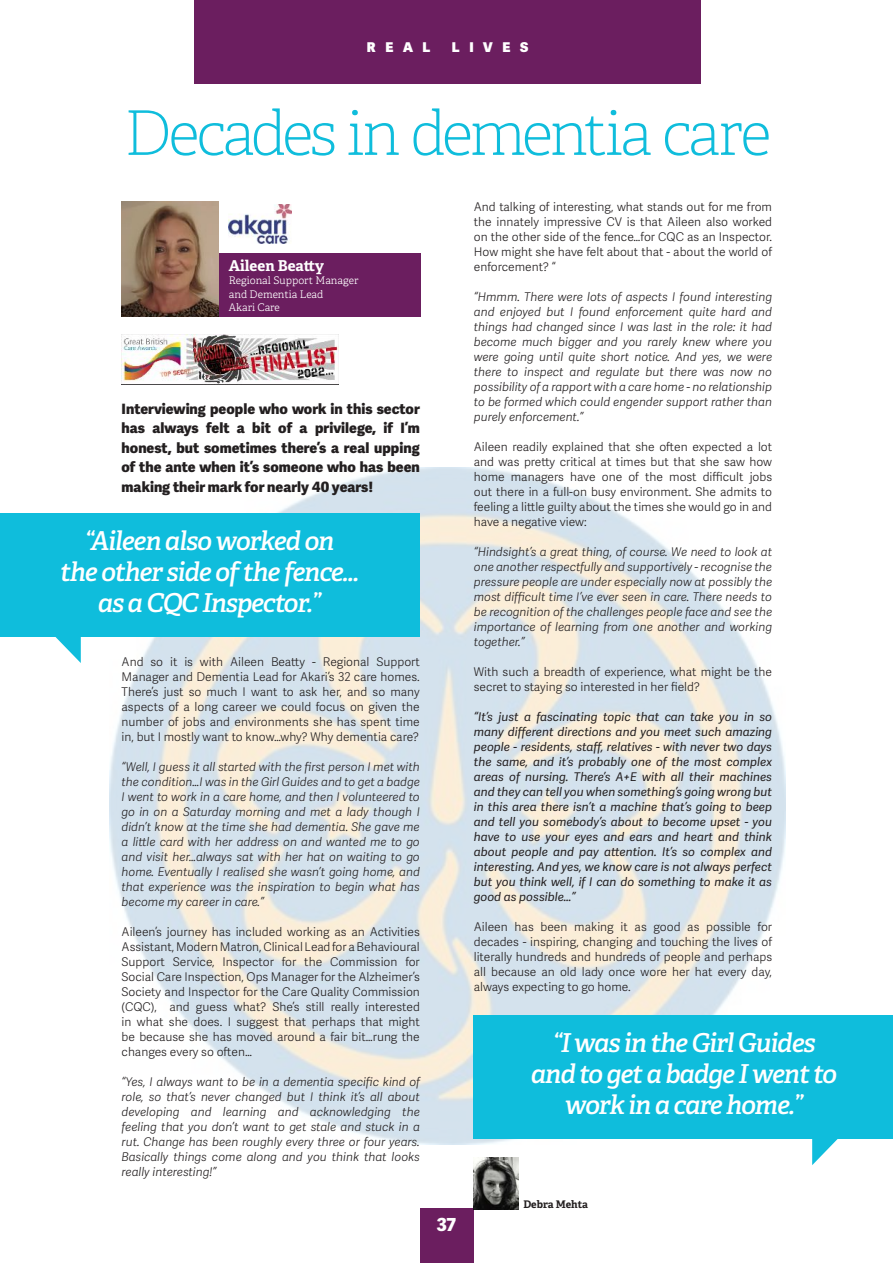
<style>
.page{position:relative;width:893px;height:1263px;background:#fff}
.page>*{position:absolute;margin:0;border:0;box-sizing:border-box;transform-origin:0 0}
.t1{font:100 61.5px "Adelle";letter-spacing:-.05em;color:#0fbddc}
.t2{font:italic 600 26.1px "Adelle";letter-spacing:-.04em;color:#fff}
.t3{font:800 18px "Adelle Sans";color:#fff}
.t4{font:700 15px "Adelle";color:#fff}
.t5{font:800 14.25px/19.5px "Adelle Sans";color:#231f20;text-align:justify}
.t6{font:800 13.5px "Adelle Sans";letter-spacing:.71em;color:#fff}
.t7{font:italic 300 12px/15px "Adelle Sans";color:#231f20;text-align:justify}
.t8{font:300 12px/15px "Adelle Sans";color:#231f20;text-align:justify}
.t9{font:italic 12px/15px "Adelle Sans";color:#231f20;text-align:justify}
.t10{font:300 10.5px "Adelle";color:#fff}
.t11{font:700 10.5px "Adelle";letter-spacing:-.01em;color:#231f20}
</style>
<div class="page">
<img style="left:109px;top:468px;width:677px;height:676px">
<div style="left:195px;top:0;width:506px;height:83px;background:#6b1e5f"></div>
<div style="left:420px;top:1209px;width:54px;height:54px;background:#6b1e5f"></div>
<img style="left:121px;top:334px;width:217px;height:50px">
<svg style="left:812px;top:1138px;width:54px;height:27px"></svg>
<div style="left:0;top:513px;width:420px;height:123px;background:#0fbddc"></div>
<div style="left:216px;top:253px;width:204px;height:64px;background:#6b1e5f"></div>
<img style="left:122px;top:202px;width:97px;height:115px">
<img style="left:228px;top:204px;width:64px;height:39px">
<img style="left:474px;top:1158px;width:44px;height:51px">
<svg style="left:27px;top:636px;width:54px;height:27px"></svg>
<div style="left:474px;top:1015px;width:419px;height:123px;background:#0fbddc"></div>
<p class="t6" style="left:367px;top:38px;width:65px">REAL</p>
<p class="t6" style="left:452px;top:38px;width:78px">LIVES</p>
<p class="t1" style="left:124px;top:96px;width:649px">Decades in dementia care</p>
<p class="t4" style="left:229px;top:256px;width:97px">Aileen Beatty</p>
<p class="t10" style="left:229px;top:274px;width:131px">Regional Support Manager</p>
<p class="t10" style="left:229px;top:287px;width:96px">and Dementia Lead</p>
<p class="t10" style="left:229px;top:301px;width:53px">Akari Care</p>
<p class="t5" style="left:122px;top:399px;width:300px">Interviewing people who work in this sector has always felt a bit of a privilege, if I’m honest, but sometimes there’s a real upping of the ante when it’s someone who has been making their mark for nearly 40 years!</p>
<p class="t2" style="left:85px;top:524px;width:251px">“Aileen also worked on</p>
<p class="t2" style="left:60px;top:555px;width:300px">the other side of the fence…</p>
<p class="t2" style="left:98px;top:586px;width:225px">as a CQC Inspector.”</p>
<p class="t8" style="left:122px;top:654px;width:300px">And so it is with Aileen Beatty - Regional Support Manager and Dementia Lead for Akari’s 32 care homes.<br>There’s just so much I want to ask her, and so many aspects of a long career we could focus on given the number of jobs and environments she has spent time in, but I mostly want to know…why? Why dementia care?</p>
<p class="t7" style="left:122px;top:759px;width:300px">“Well, I guess it all started with the first person I met with the condition…I was in the Girl Guides and to get a badge I went to work in a care home, and then I volunteered to go in on a Saturday morning and met a lady though I didn’t know at the time she had dementia. She gave me a little card with her address on and wanted me to go and visit her…always sat with her hat on waiting to go home. Eventually I realised she wasn’t going home, and that experience was the inspiration to begin what has become my career in care.”</p>
<p class="t8" style="left:122px;top:924px;width:300px">Aileen’s journey has included working as an Activities Assistant, Modern Matron, Clinical Lead for a Behavioural Support Service, Inspector for the Commission for Social Care Inspection, Ops Manager for the Alzheimer’s Society and Inspector for the Care Quality Commission (CQC), and guess what? She’s still really interested in what she does. I suggest that perhaps that might be because she has moved around a fair bit…rung the changes every so often…</p>
<p class="t7" style="left:122px;top:1074px;width:300px">“Yes, I always want to be in a dementia specific kind of role, so that’s never changed but I think it’s all about developing and learning and acknowledging the feeling that you don’t want to get stale and stuck in a rut. Change has been roughly every three or four years.<br>Basically things come along and you think that looks really interesting!”</p>
<p class="t3" style="left:437px;top:1213px;width:21px">37</p>
<p class="t8" style="left:474px;top:199px;width:300px">And talking of interesting, what stands out for me from the innately impressive CV is that Aileen also worked on the other side of the fence…for CQC as an Inspector.<br>How might she have felt about that - about the world of enforcement? “</p>
<p class="t7" style="left:474px;top:289px;width:300px">“Hmmm. There were lots of aspects I found interesting and enjoyed but I found enforcement quite hard and things had changed since I was last in the role: it had become much bigger and you rarely knew where you were going until quite short notice. And yes, we were there to inspect and regulate but there was now no possibility of a rapport with a care home - no relationship to be formed which could engender support rather than purely enforcement.”</p>
<p class="t8" style="left:474px;top:439px;width:300px">Aileen readily explained that she often expected a lot and was pretty critical at times but that she saw how home managers have one of the most difficult jobs out there in a full-on busy environment. She admits to feeling a little guilty about the times she would go in and have a negative view:</p>
<p class="t7" style="left:474px;top:544px;width:300px">“Hindsight’s a great thing, of course. We need to look at one another respectfully and supportively - recognise the pressure people are under especially now at possibly the most difficult time I’ve ever seen in care. There needs to be recognition of the challenges people face and see the importance of learning from one another and working together.”</p>
<p class="t8" style="left:474px;top:664px;width:300px">With such a breadth of experience, what might be the secret to staying so interested in her field?</p>
<p class="t9" style="left:474px;top:709px;width:300px">“It’s just a fascinating topic that can take you in so many different directions and you meet such amazing people - residents, staff, relatives - with never two days the same, and it’s probably one of the most complex areas of nursing. There’s A+E with all their machines and they can tell you when something’s going wrong but in this area there isn’t a machine that’s going to beep and tell you somebody’s about to become upset - you have to use your eyes and ears and heart and think about people and pay attention. It’s so complex and interesting. And yes, we know care is not always perfect but you think well, if I can do something to make it as good as possible…”</p>
<p class="t8" style="left:474px;top:919px;width:300px">Aileen has been making it as good as possible for decades - inspiring, changing and touching the lives of literally hundreds and hundreds of people and perhaps all because an old lady once wore her hat every day, always expecting to go home.</p>
<p class="t2" style="left:552px;top:1026px;width:265px">“I was in the Girl Guides</p>
<p class="t2" style="left:531px;top:1057px;width:307px">and to get a badge I went to</p>
<p class="t2" style="left:565px;top:1088px;width:240px">work in a care home.”</p>
<p class="t11" style="left:523px;top:1198px;width:66px">Debra Mehta</p>
</div>
